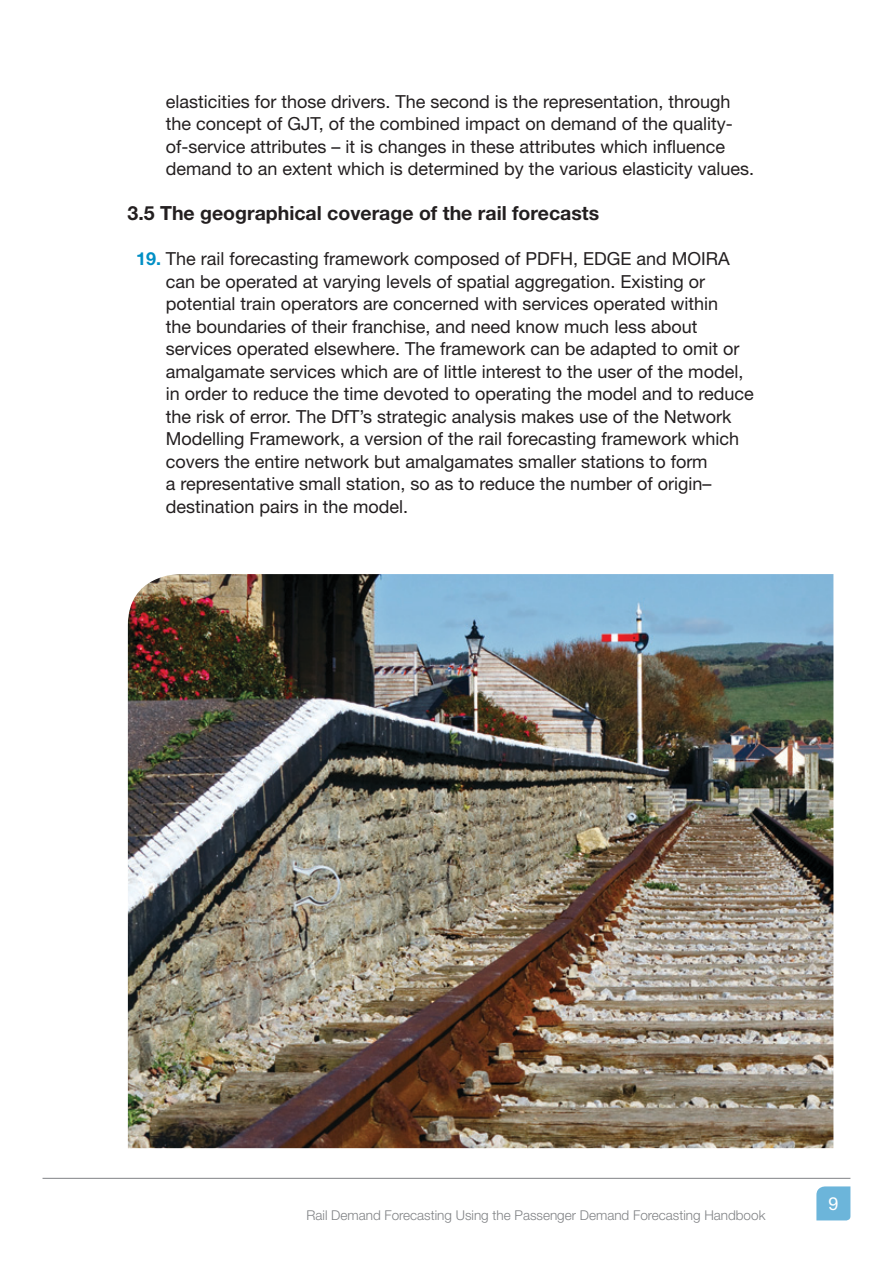
<style>
.page{position:relative;width:893px;height:1263px;background:#fff}
.page>*{position:absolute;margin:0;border:0;box-sizing:border-box;transform-origin:0 0}
.t1{font:700 19.5px "Helvetica Neue";color:#231f20}
.t2{font:18px/22.5px "Helvetica Neue";color:#231f20}
.t3{font:18px "Helvetica Neue";color:#fff}
.t4{font:300 13.5px "Helvetica Neue";color:#808285}
.s1{font-weight:700;color:#008fc5}
</style>
<div class="page">
<hr style="left:43px;top:1178px;width:807px;height:1px;background:#808285">
<svg style="left:816px;top:1186px;width:34px;height:34px"></svg>
<img style="left:128px;top:574px;width:705px;height:574px">
<p class="t2" style="left:166px;top:90px;width:590px">elasticities for those drivers. The second is the representation, through the concept of GJT, of the combined impact on demand of the quality&shy;of-service attributes – it is changes in these attributes which influence demand to an extent which is determined by the various elasticity values.</p>
<p class="t1" style="left:128px;top:201px;width:473px">3.5 The geographical coverage of the rail forecasts</p>
<p class="t2" style="left:166px;top:247px;width:589px;text-indent:-30px"><span class="s1">19.</span> The rail forecasting framework composed of PDFH, EDGE and MOIRA can be operated at varying levels of spatial aggregation. Existing or potential train operators are concerned with services operated within<br>the boundaries of their franchise, and need know much less about services operated elsewhere. The framework can be adapted to omit or amalgamate services which are of little interest to the user of the model, in order to reduce the time devoted to operating the model and to reduce the risk of error. The DfT’s strategic analysis makes use of the Network Modelling Framework, a version of the rail forecasting framework which covers the entire network but amalgamates smaller stations to form<br>a representative small station, so as to reduce the number of origin– destination pairs in the model.</p>
<p class="t4" style="left:306px;top:1207px;width:460px">Rail Demand Forecasting Using the Passenger Demand Forecasting Handbook</p>
<p class="t3" style="left:828px;top:1193px;width:12px">9</p>
</div>
